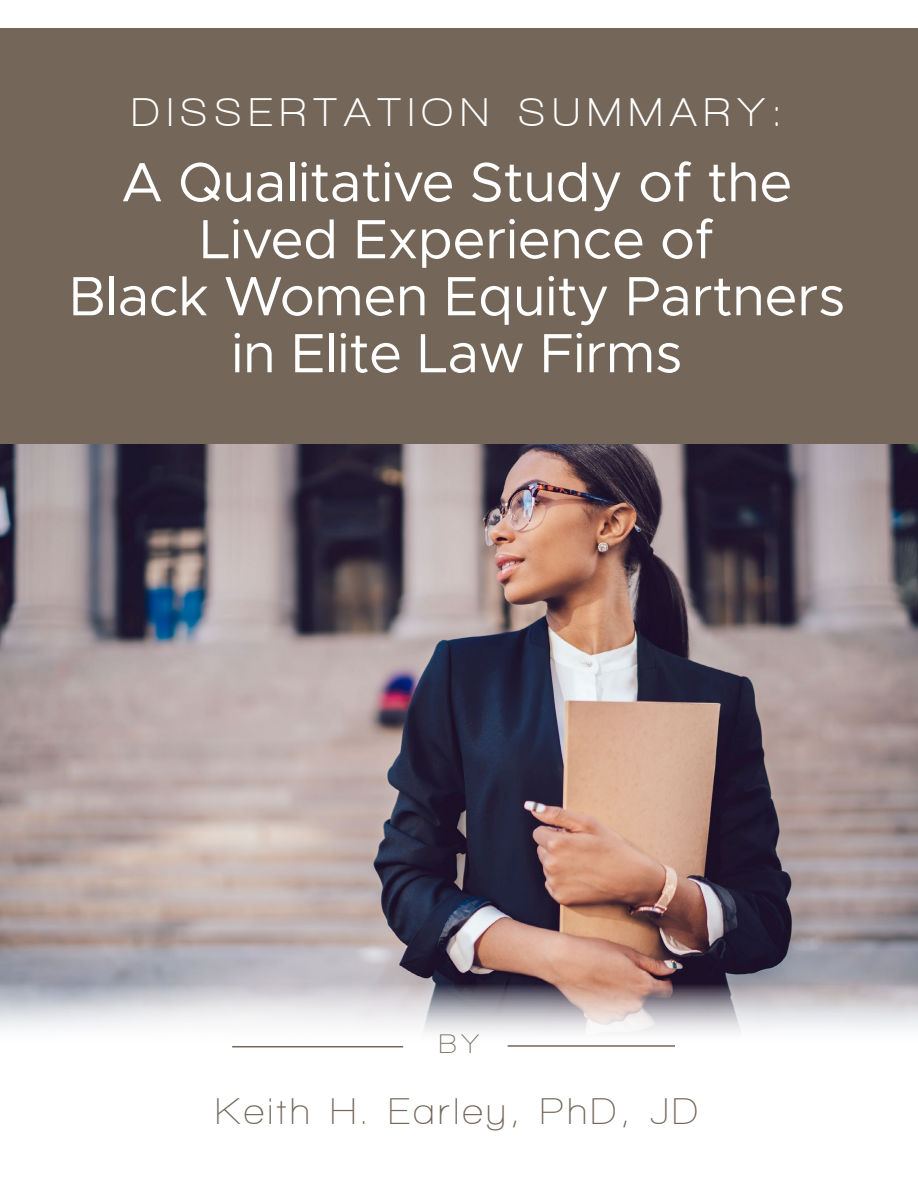
<style>
.page{position:relative;width:918px;height:1188px;background:#fff}
.page>*{position:absolute;margin:0;border:0;box-sizing:border-box;transform-origin:0 0}
.t1{font:55.5px/57px "Metropolis";letter-spacing:-.01em;color:#fff;text-align:center}
.t2{font:700 40.5px "Walkway";letter-spacing:.2em;color:#fff}
.t3{font:600 37.5px "Walkway";letter-spacing:.1em;color:#74675a}
.t4{font:600 27px "Walkway";color:#74675a}
</style>
<div class="page">
<img style="left:0;top:444px;width:918px;height:589px">
<div style="left:0;top:28px;width:918px;height:416px;background:#74675a"></div>
<hr style="left:508px;top:1045px;width:167px;height:2px;background:#74675a">
<hr style="left:232px;top:1046px;width:171px;height:1px;background:#74675a">
<p class="t2" style="left:132px;top:91px;width:651px">DISSERTATION SUMMARY:</p>
<p class="t1" style="left:68px;top:154px;width:779px">A Qualitative Study of the<br>Lived Experience of<br>Black Women Equity Partners in Elite Law Firms</p>
<p class="t4" style="left:439px;top:1030px;width:41px">by</p>
<p class="t3" style="left:215px;top:1091px;width:484px">Keith H. Earley, PhD, JD</p>
</div>
